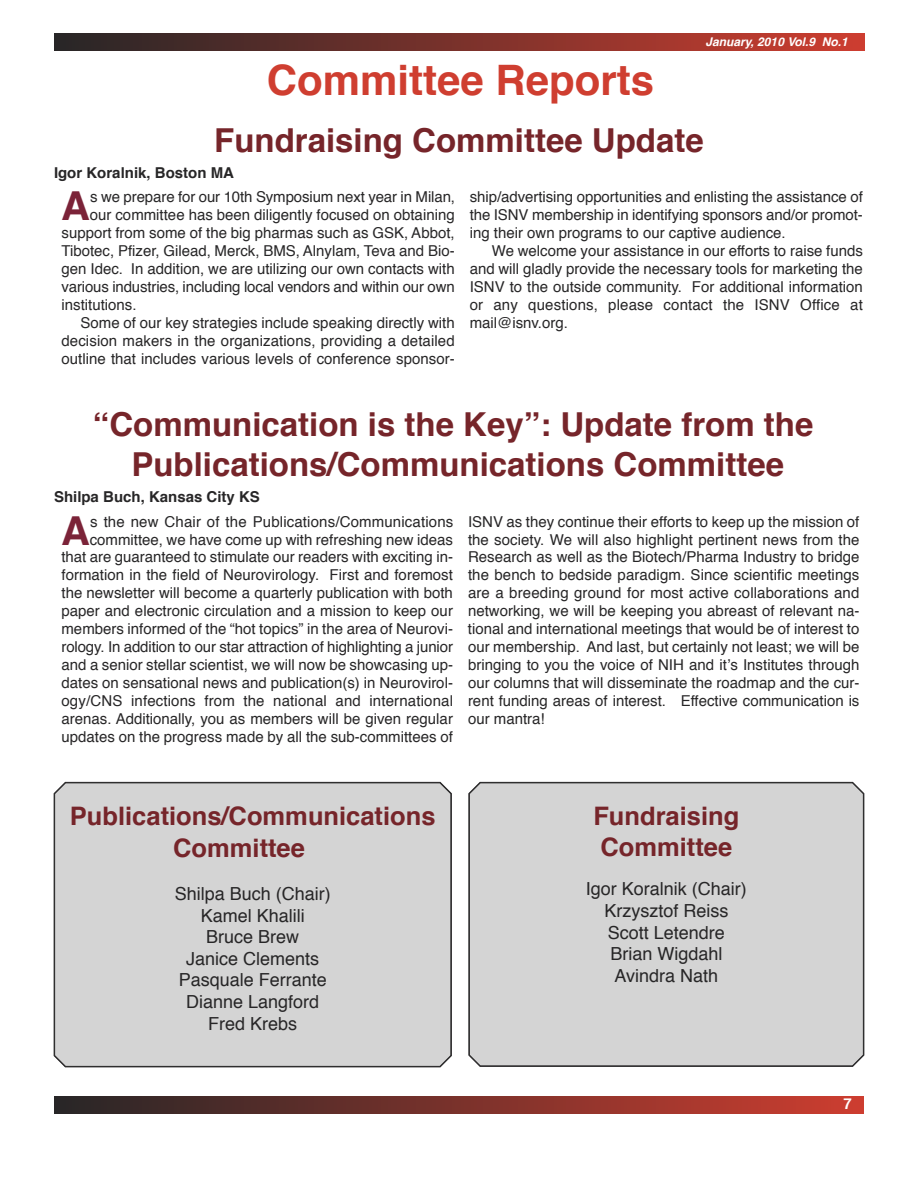
<style>
.page{position:relative;width:918px;height:1188px;background:#fff}
.page>*{position:absolute;margin:0;border:0;box-sizing:border-box;transform-origin:0 0}
.t1{font:700 42px "Helvetica";color:#cf3e30}
.t2{font:700 39.9px "Helvetica";color:#7b2338}
.t3{font:700 33px/39.6px "Helvetica";color:#76252a;text-align:center}
.t4{font:700 25.5px/30.6px "Helvetica";color:#76252a}
.t5{font:18px/21.6px "Helvetica";color:#272627;text-align:center}
.t6{font:15px/18px "Helvetica";color:#272627;text-align:justify}
.t7{font:700 15px "Helvetica";color:#272627}
.t8{font:700 15px "Helvetica";color:#fff}
.t9{font:italic 700 12px "Helvetica";color:#fff}
</style>
<div class="page">
<div style="left:54px;top:34px;width:810px;height:17px;background:linear-gradient(to right,#272627,#cd3d30)"></div>
<div style="left:54px;top:1096px;width:810px;height:18px;background:linear-gradient(to right,#272627,#cd3d30)"></div>
<div style="left:469px;top:783px;width:395px;height:283px;background:#d4d4d4"></div>
<div style="left:54px;top:783px;width:397px;height:284px;background:#d4d4d4"></div>
<h1 class="t1" style="left:267px;top:63px;width:389px">Committee Reports</h1>
<p class="t9" style="left:706px;top:37px;width:144px">January, 2010 Vol.9 No.1</p>
<h3 class="t3" style="left:214px;top:123px;width:491px">Fundraising Committee Update</h3>
<p class="t7" style="left:54px;top:166px;width:181px">Igor Koralnik, Boston MA</p>
<h2 class="t2" style="left:61px;top:189px;width:30px">A</h2>
<p class="t6" style="left:90px;top:189px;width:366px">s we prepare for our 10th Symposium next year in Milan,</p>
<p class="t6" style="left:90px;top:207px;width:366px">our committee has been diligently focused on obtaining</p>
<p class="t6" style="left:62px;top:225px;width:395px">support from some of the big pharmas such as GSK, Abbot,</p>
<p class="t6" style="left:62px;top:243px;width:395px">Tibotec, Pfizer, Gilead, Merck, BMS, Alnylam, Teva and Bio-</p>
<p class="t6" style="left:62px;top:261px;width:395px">gen Idec. In addition, we are utilizing our own contacts with</p>
<p class="t6" style="left:62px;top:279px;width:395px">various industries, including local vendors and within our own</p>
<p class="t6" style="left:62px;top:297px;width:77px">institutions.</p>
<p class="t6" style="left:81px;top:315px;width:376px">Some of our key strategies include speaking directly with</p>
<p class="t6" style="left:62px;top:333px;width:395px">decision makers in the organizations, providing a detailed</p>
<p class="t6" style="left:62px;top:351px;width:395px">outline that includes various levels of conference sponsor-</p>
<p class="t6" style="left:470px;top:189px;width:395px">ship/advertising opportunities and enlisting the assistance of the ISNV membership in identifying sponsors and/or promot&shy;ing their own programs to our captive audience.</p>
<p class="t6" style="left:470px;top:243px;width:395px;text-indent:22px">We welcome your assistance in our efforts to raise funds and will gladly provide the necessary tools for marketing the ISNV to the outside community. For additional information or any questions, please contact the ISNV Office at mail@isnv.org.</p>
<h3 class="t3" style="left:93px;top:407px;width:722px">“Communication is the Key”: Update from the<br>Publications/Communications Committee</h3>
<p class="t7" style="left:54px;top:490px;width:207px">Shilpa Buch, Kansas City KS</p>
<p class="t6" style="left:62px;top:513px;width:393px;text-align:right">s the new Chair of the Publications/Communications committee, we have come up with refreshing new ideas<br>that are guaranteed to stimulate our readers with exciting in&shy;formation in the field of Neurovirology. First and foremost the newsletter will become a quarterly publication with both paper and electronic circulation and a mission to keep our members informed of the “hot topics” in the area of Neurovi&shy;rology. In addition to our star attraction of highlighting a junior and a senior stellar scientist, we will now be showcasing up&shy;dates on sensational news and publication(s) in Neurovirol&shy;ogy/CNS infections from the national and international arenas. Additionally, you as members will be given regular updates on the progress made by all the sub-committees of</p>
<p class="t6" style="left:468px;top:513px;width:393px">ISNV as they continue their efforts to keep up the mission of the society. We will also highlight pertinent news from the Research as well as the Biotech/Pharma Industry to bridge the bench to bedside paradigm. Since scientific meetings are a breeding ground for most active collaborations and networking, we will be keeping you abreast of relevant na&shy;tional and international meetings that would be of interest to our membership. And last, but certainly not least; we will be bringing to you the voice of NIH and it’s Institutes through our columns that will disseminate the roadmap and the cur&shy;rent funding areas of interest. Effective communication is our mantra!</p>
<h2 class="t2" style="left:61px;top:514px;width:30px">A</h2>
<h3 class="t4" style="left:173px;top:803px;width:264px;line-height:31.7px;text-indent:-103px">Publications/Communications<br>Committee</h3>
<p class="t5" style="left:175px;top:884px;width:158px">Shilpa Buch (Chair)<br>Kamel Khalili<br>Bruce Brew<br>Janice Clements<br>Pasquale Ferrante<br>Dianne Langford<br>Fred Krebs</p>
<h3 class="t4" style="left:593px;top:803px;width:147px">Fundraising<br>Committee</h3>
<p class="t5" style="left:586px;top:880px;width:163px">Igor Koralnik (Chair)<br>Krzysztof Reiss<br>Scott Letendre<br>Brian Wigdahl<br>Avindra Nath</p>
<p class="t8" style="left:843px;top:1098px;width:10px">7</p>
</div>
